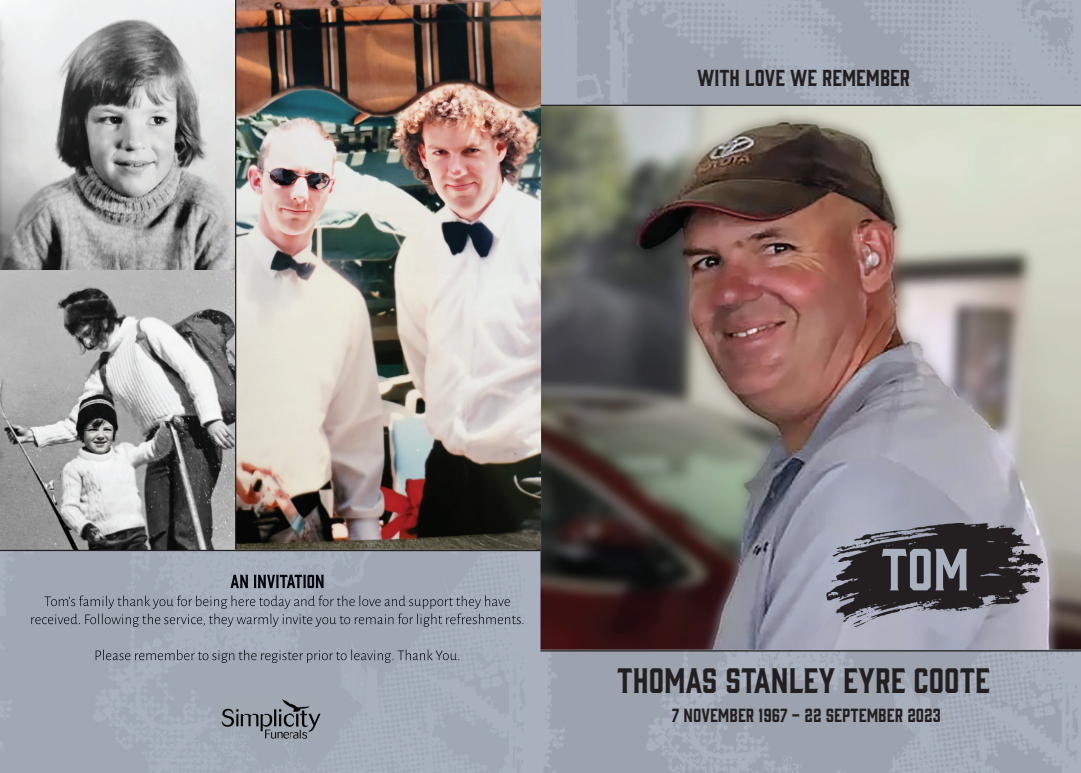
<style>
.page{position:relative;width:1081px;height:773px;background:#fff}
.page>*{position:absolute;margin:0;border:0;box-sizing:border-box;transform-origin:0 0}
.t1{font:54.62px "Gin";color:#a8b1bd}
.t2{font:32.5px "Gin";color:#231f20}
.t3{font:21.25px "Gin";color:#231f20}
.t4{font:17.5px "Gin";color:#231f20}
</style>
<div class="page">
<img style="left:543px;top:0;width:538px;height:105px">
<img style="left:543px;top:649px;width:538px;height:123px">
<img style="left:540px;top:106px;width:541px;height:543px">
<img style="left:0;top:269px;width:235px;height:280px">
<img style="left:0;top:0;width:235px;height:269px">
<img style="left:236px;top:0;width:305px;height:551px">
<img style="left:826px;top:523px;width:216px;height:103px">
<hr style="left:540px;top:105px;width:541px;height:1px;background:#231f20">
<hr style="left:540px;top:650px;width:541px;height:1px;background:#231f20">
<img style="left:0;top:551px;width:535px;height:221px">
<img style="left:230px;top:574px;width:94px;height:14px">
<img style="left:44px;top:595px;width:466px;height:14px">
<img style="left:31px;top:613px;width:492px;height:14px">
<img style="left:96px;top:649px;width:363px;height:14px">
<img style="left:213px;top:691px;width:114px;height:48px">
<hr style="left:0;top:549px;width:540px;height:2px;background:#231f20">
<hr style="left:235px;top:0;width:1px;height:549px;background:#231f20">
<p class="t3" style="left:697px;top:63px;width:215px">WITH LOVE WE REMEMBER</p>
<h1 class="t1" style="left:881px;top:531px;width:90px">TOM</h1>
<h2 class="t2" style="left:617px;top:657px;width:374px">THOMAS STANLEY EYRE COOTE</h2>
<p class="t4" style="left:672px;top:703px;width:271px">7 NOVEMBER 1967 - 22 SEPTEMBER 2023</p>
</div>
